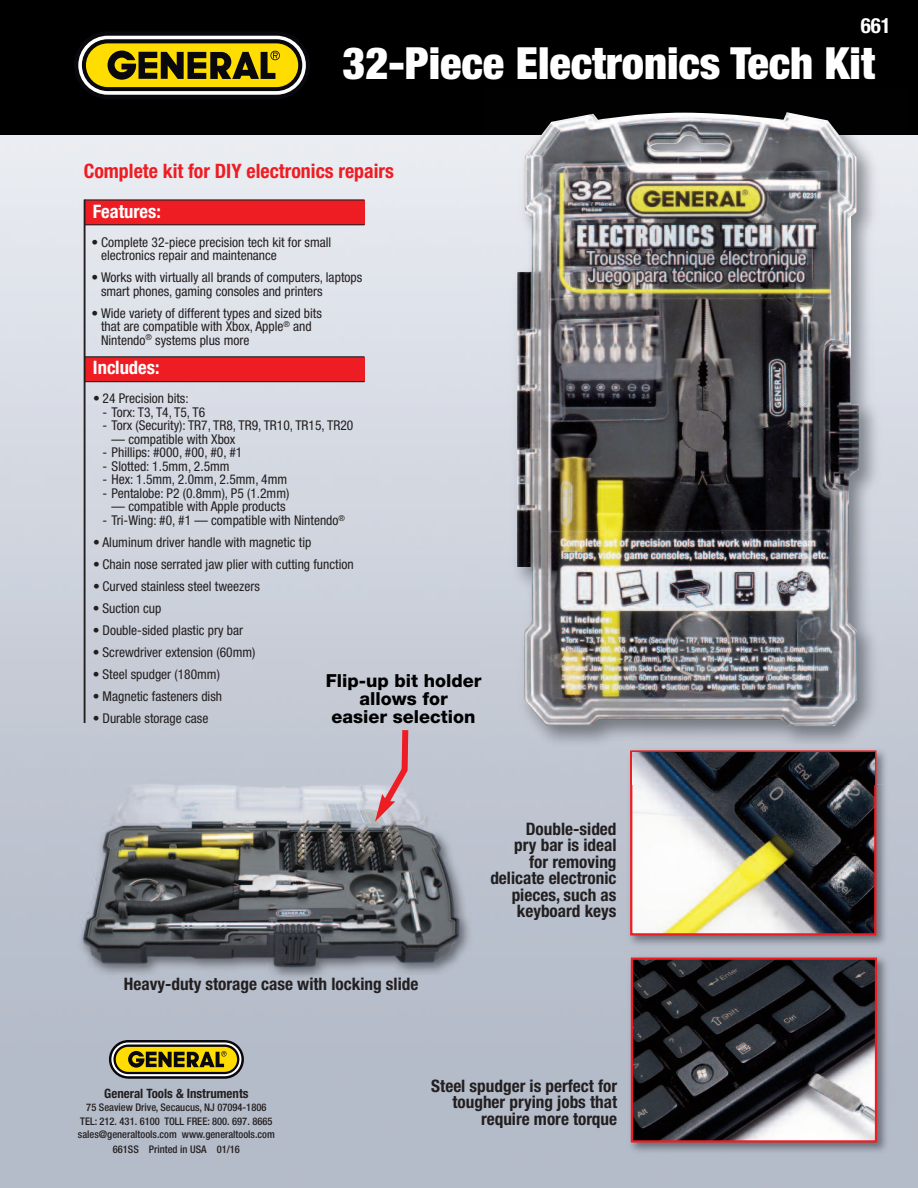
<style>
.page{position:relative;width:918px;height:1188px;background:#fff}
.page>*{position:absolute;margin:0;border:0;box-sizing:border-box;transform-origin:0 0}
.t1{font:900 condensed 44.4px "Helvetica Neue";color:#fff}
.t2{font:700 condensed 21px "Helvetica Neue";color:#fff}
.t3{font:700 condensed 19.8px "Helvetica Neue";color:#ee1d23}
.t4{font:700 condensed 18.6px "Helvetica Neue";color:#fff}
.t5{font:800 18px/18px "Helvetica Neue";color:#000;text-align:center}
.t6{font:700 condensed 17.25px/16.5px "Helvetica Neue";color:#231f20;text-align:right}
.t7{font:condensed 13.5px/13.5px "Helvetica Neue";color:#231f20}
.t8{font:700 condensed 12.9px "Helvetica Neue";color:#231f20}
.t9{font:500 condensed 10.5px/13.5px "Helvetica Neue";color:#231f20;text-align:center}
</style>
<div class="page">
<img style="left:0;top:135px;width:918px;height:1053px">
<div style="left:0;top:0;width:918px;height:135px;background:#000"></div>
<img style="left:623px;top:784px;width:271px;height:375px">
<img style="left:634px;top:961px;width:240px;height:179px">
<div style="left:631px;top:958px;width:246px;height:185px;border:2px solid #ee1d23"></div>
<img style="left:624px;top:951px;width:269px;height:1px">
<img style="left:633px;top:784px;width:240px;height:149px">
<div style="left:630px;top:750px;width:246px;height:186px;border:2px solid #ee1d23"></div>
<img style="left:481px;top:135px;width:427px;height:649px">
<img style="left:623px;top:744px;width:270px;height:40px">
<img style="left:630px;top:750px;width:246px;height:34px">
<img style="left:632px;top:753px;width:242px;height:31px">
<img style="left:517px;top:112px;width:342px;height:614px">
<div style="left:74px;top:31px;width:236px;height:68px;background:#08080d;border-radius:34px"></div>
<svg style="left:78px;top:36px;width:228px;height:59px;background:#eee"></svg>
<svg style="left:82px;top:39px;width:220px;height:52px"></svg>
<div style="left:86px;top:43px;width:212px;height:44px;background:#ffdd01;border-radius:22px"></div>
<svg style="left:108px;top:51px;width:172px;height:29px"></svg>
<svg style="left:375px;top:724px;width:36px;height:98px;background:#cbaab3"></svg>
<div style="left:85px;top:200px;width:279px;height:24px;background:#ee1d23"></div>
<div style="left:85px;top:357px;width:279px;height:24px;background:#ee1d23"></div>
<hr style="left:84px;top:200px;width:2px;height:523px;background:#231f20">
<hr style="left:84px;top:224px;width:280px;height:1px;background:#231f20">
<hr style="left:84px;top:199px;width:280px;height:2px;background:#231f20">
<hr style="left:84px;top:381px;width:280px;height:1px;background:#231f20">
<hr style="left:84px;top:356px;width:280px;height:1px;background:#231f20">
<svg style="left:109px;top:1040px;width:135px;height:39px"></svg>
<svg style="left:111px;top:1042px;width:130px;height:34px"></svg>
<svg style="left:113px;top:1045px;width:126px;height:29px"></svg>
<div style="left:116px;top:1047px;width:121px;height:25px;background:#ffdd01;border-radius:12px"></div>
<svg style="left:128px;top:1051px;width:99px;height:17px"></svg>
<h2 class="t2" style="left:861px;top:18px;width:32px">661</h2>
<h1 class="t1" style="left:342px;top:27px;width:534px">32-Piece Electronics Tech Kit</h1>
<h3 class="t3" style="left:84px;top:164px;width:312px">Complete kit for DIY electronics repairs</h3>
<h3 class="t4" style="left:93px;top:205px;width:69px">Features:</h3>
<p class="t7" style="left:101px;top:236px;width:232px;text-indent:-10px">• Complete 32-piece precision tech kit for small electronics repair and maintenance</p>
<p class="t7" style="left:101px;top:272px;width:263px;text-indent:-10px">• Works with virtually all brands of computers, laptops smart phones, gaming consoles and printers</p>
<p class="t7" style="left:101px;top:307px;width:222px;text-indent:-10px">• Wide variety of different types and sized bits that are compatible with Xbox, Apple<sup>®</sup> and<br>Nintendo<sup>®</sup> systems plus more</p>
<h3 class="t4" style="left:93px;top:361px;width:68px">Includes:</h3>
<p class="t7" style="left:93px;top:393px;width:97px">• 24 Precision bits:</p>
<p class="t7" style="left:103px;top:407px;width:104px">- Torx: T3, T4, T5, T6</p>
<p class="t7" style="left:103px;top:420px;width:252px">- Torx (Security): TR7, TR8, TR9, TR10, TR15, TR20</p>
<p class="t7" style="left:112px;top:434px;width:125px">— compatible with Xbox</p>
<p class="t7" style="left:103px;top:447px;width:141px">- Phillips: #000, #00, #0, #1</p>
<p class="t7" style="left:103px;top:461px;width:129px">- Slotted: 1.5mm, 2.5mm</p>
<p class="t7" style="left:103px;top:474px;width:186px">- Hex: 1.5mm, 2.0mm, 2.5mm, 4mm</p>
<p class="t7" style="left:103px;top:488px;width:188px">- Pentalobe: P2 (0.8mm), P5 (1.2mm)</p>
<p class="t7" style="left:112px;top:501px;width:175px">— compatible with Apple products</p>
<p class="t7" style="left:103px;top:515px;width:244px">- Tri-Wing: #0, #1 — compatible with Nintendo<sup>®</sup></p>
<p class="t7" style="left:93px;top:537px;width:220px">• Aluminum driver handle with magnetic tip</p>
<p class="t7" style="left:93px;top:559px;width:262px">• Chain nose serrated jaw plier with cutting function</p>
<p class="t7" style="left:93px;top:581px;width:168px">• Curved stainless steel tweezers</p>
<p class="t7" style="left:93px;top:603px;width:70px">• Suction cup</p>
<p class="t7" style="left:93px;top:625px;width:152px">• Double-sided plastic pry bar</p>
<p class="t7" style="left:93px;top:647px;width:164px">• Screwdriver extension (60mm)</p>
<p class="t7" style="left:93px;top:669px;width:128px">• Steel spudger (180mm)</p>
<p class="t7" style="left:93px;top:691px;width:131px">• Magnetic fasteners dish</p>
<p class="t7" style="left:93px;top:713px;width:117px">• Durable storage case</p>
<h3 class="t5" style="left:326px;top:673px;width:157px">Flip-up bit holder allows for<br>easier selection</h3>
<p class="t6" style="left:124px;top:977px;width:296px">Heavy-duty storage case with locking slide</p>
<p class="t6" style="left:490px;top:822px;width:128px">Double-sided<br>pry bar is ideal<br>for removing delicate electronic pieces, such as keyboard keys</p>
<p class="t8" style="left:104px;top:1089px;width:146px">General Tools &amp; Instruments</p>
<p class="t9" style="left:78px;top:1102px;width:199px">75 Seaview Drive, Secaucus, NJ 07094-1806<br>TEL: 212. 431. 6100 TOLL FREE: 800. 697. 8665 sales@generaltools.com www.generaltools.com</p>
<p class="t9" style="left:113px;top:1144px;width:129px">661SS Printed in USA 01/16</p>
<p class="t6" style="left:431px;top:1079px;width:187px">Steel spudger is perfect for tougher prying jobs that require more torque</p>
</div>
